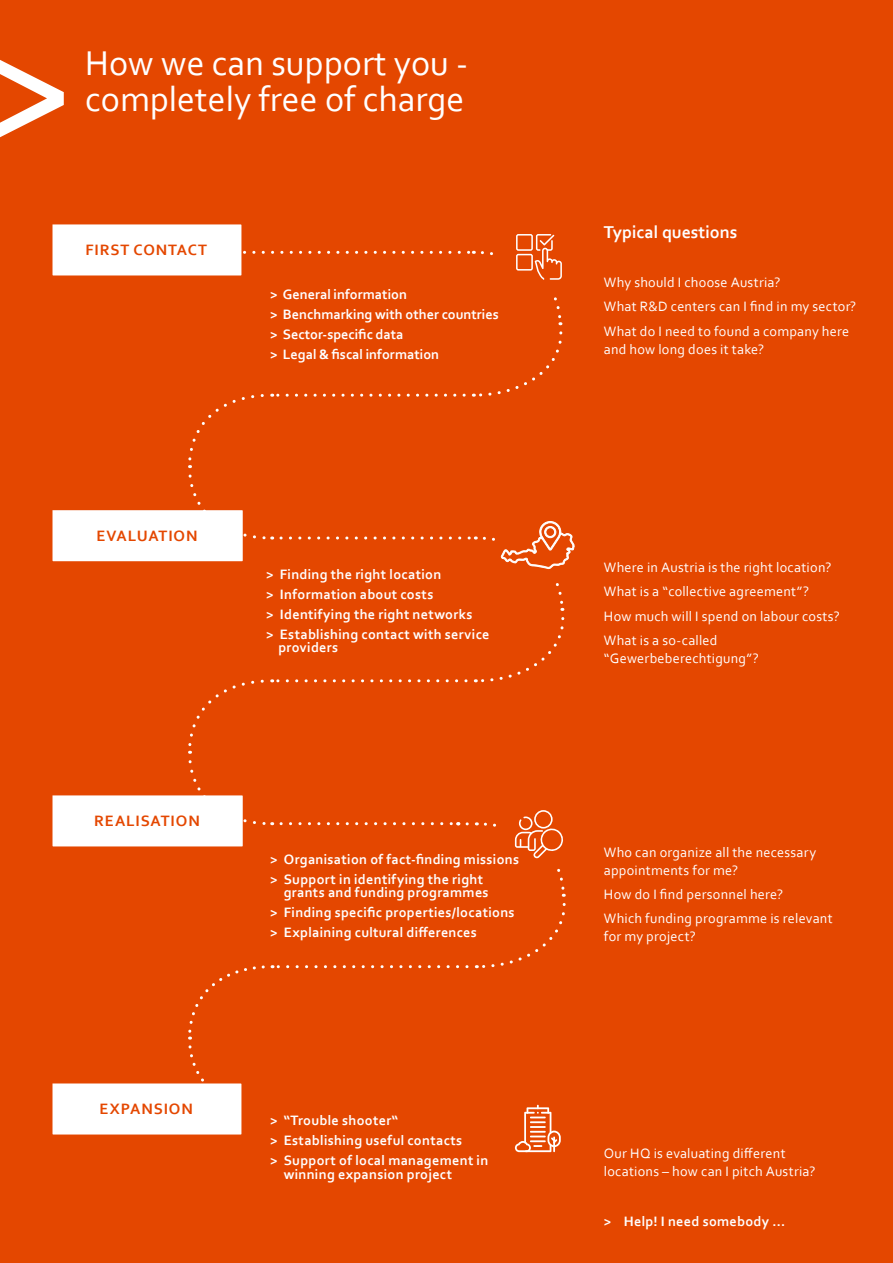
<style>
.page{position:relative;width:893px;height:1263px;background:#e44700}
.page>*{position:absolute;margin:0;border:0;box-sizing:border-box;transform-origin:0 0}
.t1{font:36px/36px "Corbel";color:#fff}
.t2{font:700 18px "Corbel";color:#fff}
.t3{font:700 15.75px "Corbel";letter-spacing:.06em;color:#e44700}
.t4{font:14.25px/24.5px "Corbel";letter-spacing:.015em;color:#fff}
.t5{font:700 14.25px/20px "Corbel";letter-spacing:.02em;color:#fff}
.t6{font:700 14.25px/20px "Corbel";color:#fff}
</style>
<div class="page">
<svg style="left:0;top:60px;width:64px;height:77px"></svg>
<svg style="left:53px;top:224px;width:522px;height:928px"></svg>
<h1 class="t1" style="left:85px;top:44px;width:385px">How we can support you - completely free of charge</h1>
<p class="t3" style="left:85px;top:240px;width:123px">FIRST CONTACT</p>
<p class="t6" style="left:270px;top:284px;width:230px">&gt; General information<br>&gt; Benchmarking with other countries &gt; Sector-specific data<br>&gt; Legal &amp; fiscal information</p>
<p class="t3" style="left:96px;top:526px;width:103px">EVALUATION</p>
<p class="t3" style="left:94px;top:811px;width:107px">REALISATION</p>
<p class="t3" style="left:100px;top:1099px;width:95px">EXPANSION</p>
<p class="t5" style="left:266px;top:564px;width:225px">&gt; Finding the right location<br>&gt; Information about costs<br>&gt; Identifying the right networks<br>&gt; Establishing contact with service</p>
<p class="t5" style="left:278px;top:637px;width:61px">providers</p>
<p class="t5" style="left:270px;top:849px;width:251px">&gt; Organisation of fact-finding missions &gt; Support in identifying the right</p>
<p class="t5" style="left:270px;top:882px;width:246px;text-indent:14px">grants and funding programmes<br>&gt; Finding specific properties/locations &gt; Explaining cultural differences</p>
<p class="t5" style="left:270px;top:1110px;width:220px">&gt; “Trouble shooter“<br>&gt; Establishing useful contacts<br>&gt; Support of local management in</p>
<p class="t5" style="left:284px;top:1164px;width:170px">winning expansion project</p>
<p class="t2" style="left:604px;top:220px;width:135px">Typical questions</p>
<p class="t4" style="left:604px;top:270px;width:254px">Why should I choose Austria?<br>What R&amp;D centers can I find in my sector?<br>What do I need to found a company here</p>
<p class="t4" style="left:604px;top:336px;width:162px">and how long does it take?</p>
<p class="t4" style="left:604px;top:554px;width:237px">Where in Austria is the right location?<br>What is a “collective agreement”?<br>How much will I spend on labour costs?<br>What is a so-called</p>
<p class="t4" style="left:604px;top:646px;width:157px">“Gewerbeberechtigung”?</p>
<p class="t4" style="left:604px;top:843px;width:214px;line-height:18px">Who can organize all the necessary appointments for me?</p>
<p class="t4" style="left:604px;top:882px;width:230px">How do I find personnel here?<br>Which funding programme is relevant</p>
<p class="t4" style="left:604px;top:924px;width:93px">for my project?</p>
<p class="t4" style="left:604px;top:1143px;width:213px;line-height:18px">Our HQ is evaluating different locations – how can I pitch Austria?</p>
<p class="t5" style="left:604px;top:1211px;width:183px">&gt; Help! I need somebody ...</p>
</div>
